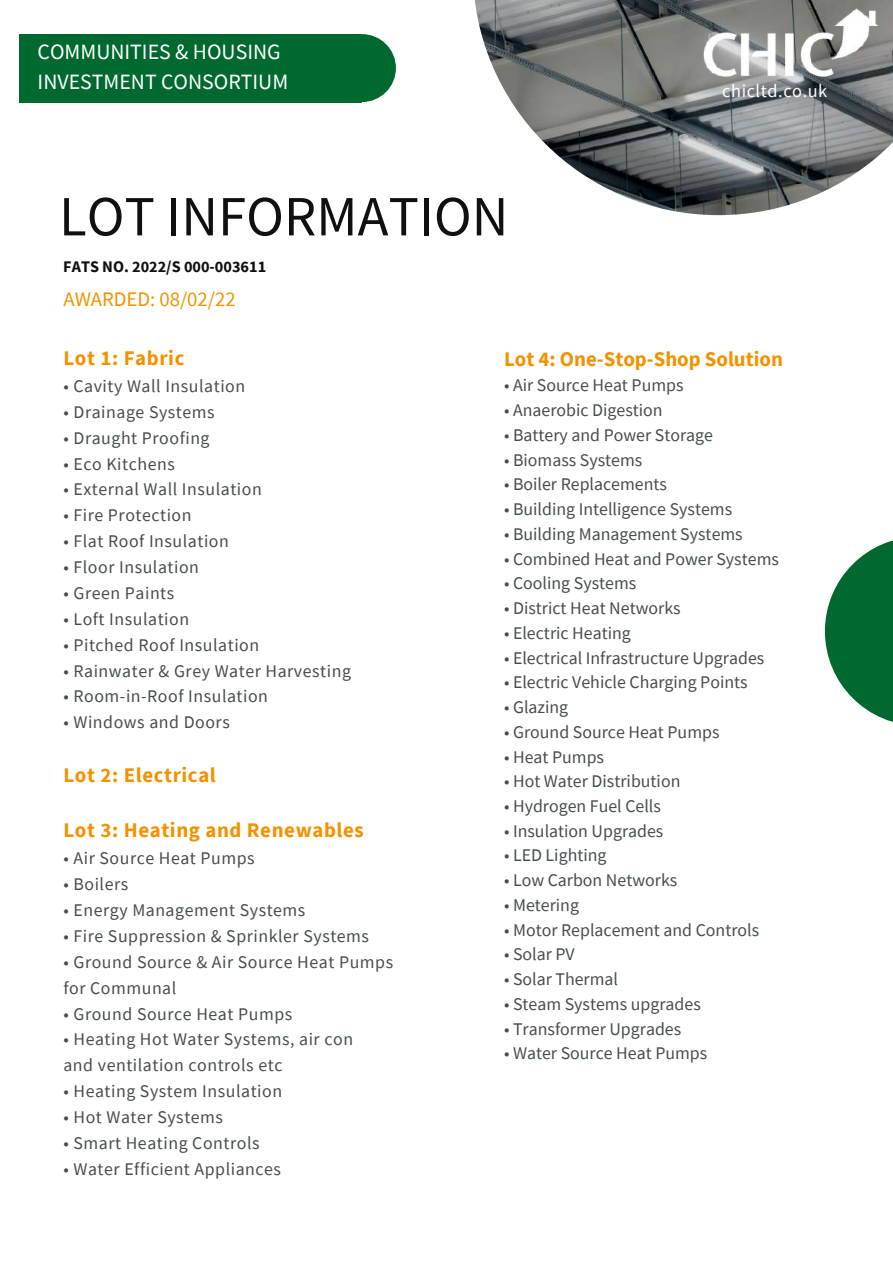
<style>
.page{position:relative;width:893px;height:1264px;background:#fff}
.page>*{position:absolute;margin:0;border:0;box-sizing:border-box;transform-origin:0 0}
.t1{font:56.85px "Source Sans Pro";color:#12100f}
.t2{font:21.9px/30.3px "Source Sans Pro";color:#fff}
.t3{font:700 20.85px "Source Sans Pro";letter-spacing:.03em;color:#f39200}
.t4{font:700 20.85px "Source Sans Pro";color:#f39200}
.t5{font:20.7px "Source Sans Pro";color:#f39200}
.t6{font:18.3px "Source Sans Pro";letter-spacing:.03em;color:#fff}
.t7{font:17.85px/25.8px "Source Sans Pro";letter-spacing:.03em;color:#454d4f}
.t8{font:17.85px "Source Sans Pro";color:#454d4f}
.t9{font:700 16.2px "Source Sans Pro";color:#12100f}
</style>
<div class="page">
<div style="left:328px;top:34px;width:68px;height:68px;background:#00692f;border-radius:50%"></div>
<svg style="left:824px;top:540px;width:68px;height:182px;fill:#00692f"></svg>
<div style="left:20px;top:34px;width:342px;height:68px;background:#00692f"></div>
<img style="left:474px;top:0;width:418px;height:215px">
<img style="left:696px;top:6px;width:182px;height:83px">
<p class="t2" style="left:38px;top:36px;width:252px">COMMUNITIES &amp; HOUSING<br>INVESTMENT CONSORTIUM</p>
<h1 class="t1" style="left:59px;top:179px;width:451px">LOT INFORMATION</h1>
<p class="t9" style="left:63px;top:256px;width:204px">FATS NO. 2022/S 000-003611</p>
<p class="t5" style="left:63px;top:285px;width:174px">AWARDED: 08/02/22</p>
<p class="t6" style="left:722px;top:79px;width:106px">chicltd.co.uk</p>
<p class="t3" style="left:63px;top:344px;width:122px">Lot 1: Fabric</p>
<p class="t7" style="left:63px;top:373px;width:183px">• Cavity Wall Insulation</p>
<p class="t7" style="left:63px;top:398px;width:153px">• Drainage Systems</p>
<p class="t7" style="left:63px;top:424px;width:148px">• Draught Proofing</p>
<p class="t7" style="left:63px;top:450px;width:113px">• Eco Kitchens</p>
<p class="t7" style="left:63px;top:476px;width:200px">• External Wall Insulation</p>
<p class="t7" style="left:63px;top:502px;width:130px">• Fire Protection</p>
<p class="t7" style="left:63px;top:528px;width:167px">• Flat Roof Insulation</p>
<p class="t7" style="left:63px;top:554px;width:137px">• Floor Insulation</p>
<p class="t7" style="left:63px;top:579px;width:112px">• Green Paints</p>
<p class="t7" style="left:63px;top:605px;width:127px">• Loft Insulation</p>
<p class="t7" style="left:63px;top:631px;width:197px">• Pitched Roof Insulation</p>
<p class="t7" style="left:63px;top:657px;width:289px">• Rainwater &amp; Grey Water Harvesting</p>
<p class="t7" style="left:63px;top:683px;width:206px">• Room-in-Roof Insulation</p>
<p class="t7" style="left:63px;top:709px;width:168px">• Windows and Doors</p>
<p class="t3" style="left:63px;top:761px;width:154px">Lot 2: Electrical</p>
<p class="t3" style="left:63px;top:816px;width:302px">Lot 3: Heating and Renewables</p>
<p class="t7" style="left:63px;top:845px;width:193px">• Air Source Heat Pumps</p>
<p class="t7" style="left:63px;top:871px;width:66px">• Boilers</p>
<p class="t7" style="left:63px;top:896px;width:243px">• Energy Management Systems</p>
<p class="t7" style="left:63px;top:922px;width:307px">• Fire Suppression &amp; Sprinkler Systems</p>
<p class="t7" style="left:63px;top:948px;width:331px">• Ground Source &amp; Air Source Heat Pumps for Communal</p>
<p class="t7" style="left:63px;top:1000px;width:230px">• Ground Source Heat Pumps</p>
<p class="t7" style="left:63px;top:1026px;width:291px">• Heating Hot Water Systems, air con and ventilation controls etc</p>
<p class="t7" style="left:63px;top:1077px;width:220px">• Heating System Insulation</p>
<p class="t7" style="left:63px;top:1103px;width:161px">• Hot Water Systems</p>
<p class="t7" style="left:63px;top:1129px;width:197px">• Smart Heating Controls</p>
<p class="t7" style="left:63px;top:1155px;width:219px">• Water Efficient Appliances</p>
<p class="t4" style="left:504px;top:345px;width:280px">Lot 4: One-Stop-Shop Solution</p>
<p class="t8" style="left:504px;top:374px;width:181px">• Air Source Heat Pumps</p>
<p class="t8" style="left:504px;top:398px;width:160px">• Anaerobic Digestion</p>
<p class="t8" style="left:504px;top:423px;width:210px">• Battery and Power Storage</p>
<p class="t8" style="left:504px;top:448px;width:140px">• Biomass Systems</p>
<p class="t8" style="left:504px;top:473px;width:164px">• Boiler Replacements</p>
<p class="t8" style="left:504px;top:497px;width:230px">• Building Intelligence Systems</p>
<p class="t8" style="left:504px;top:522px;width:240px">• Building Management Systems</p>
<p class="t8" style="left:504px;top:547px;width:276px">• Combined Heat and Power Systems</p>
<p class="t8" style="left:504px;top:571px;width:134px">• Cooling Systems</p>
<p class="t8" style="left:504px;top:596px;width:178px">• District Heat Networks</p>
<p class="t8" style="left:504px;top:621px;width:128px">• Electric Heating</p>
<p class="t8" style="left:504px;top:646px;width:262px">• Electrical Infrastructure Upgrades</p>
<p class="t8" style="left:504px;top:670px;width:245px">• Electric Vehicle Charging Points</p>
<p class="t8" style="left:504px;top:695px;width:66px">• Glazing</p>
<p class="t8" style="left:504px;top:720px;width:217px">• Ground Source Heat Pumps</p>
<p class="t8" style="left:504px;top:745px;width:101px">• Heat Pumps</p>
<p class="t8" style="left:504px;top:769px;width:178px">• Hot Water Distribution</p>
<p class="t8" style="left:504px;top:794px;width:158px">• Hydrogen Fuel Cells</p>
<p class="t8" style="left:504px;top:819px;width:161px">• Insulation Upgrades</p>
<p class="t8" style="left:504px;top:843px;width:104px">• LED Lighting</p>
<p class="t8" style="left:504px;top:868px;width:175px">• Low Carbon Networks</p>
<p class="t8" style="left:504px;top:893px;width:76px">• Metering</p>
<p class="t8" style="left:504px;top:918px;width:257px">• Motor Replacement and Controls</p>
<p class="t8" style="left:504px;top:942px;width:72px">• Solar PV</p>
<p class="t8" style="left:504px;top:967px;width:116px">• Solar Thermal</p>
<p class="t8" style="left:504px;top:992px;width:198px">• Steam Systems upgrades</p>
<p class="t8" style="left:504px;top:1017px;width:179px">• Transformer Upgrades</p>
<p class="t8" style="left:504px;top:1041px;width:205px">• Water Source Heat Pumps</p>
</div>
